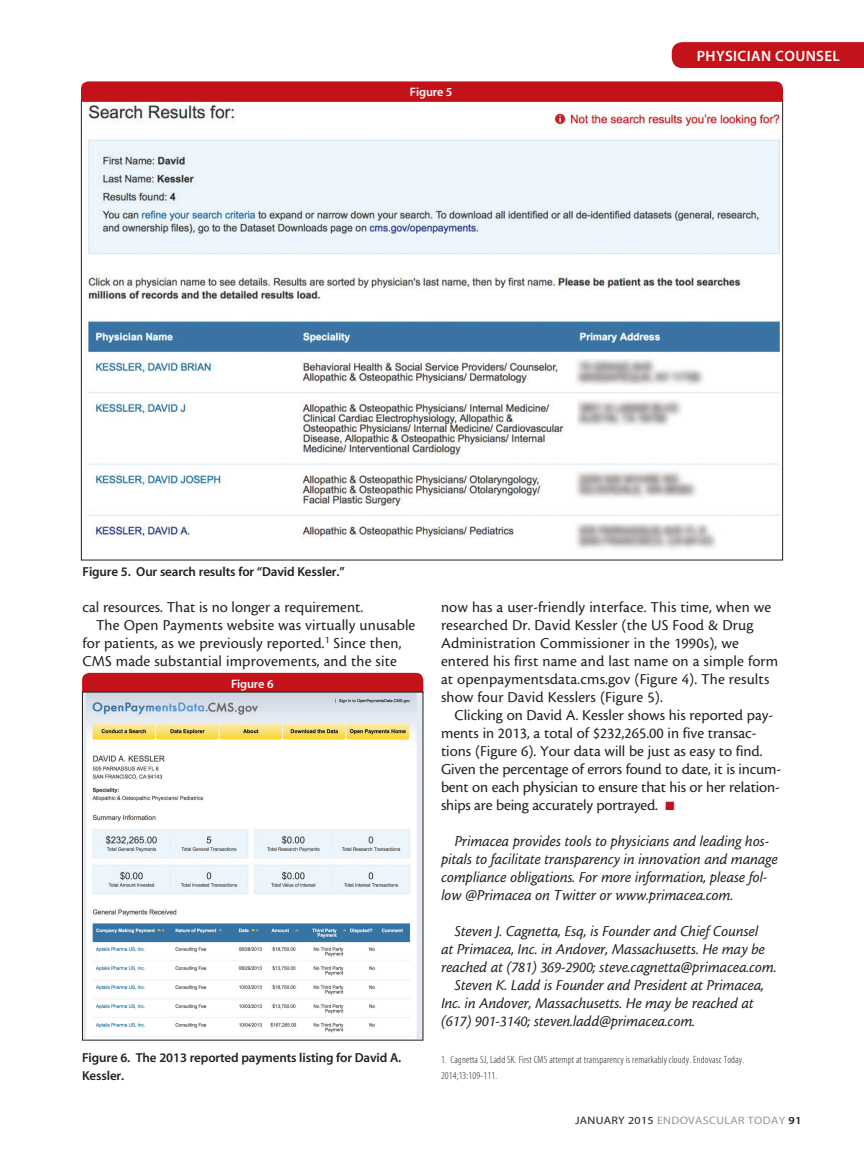
<style>
.page{position:relative;width:864px;height:1161px;background:#fff}
.page>*{position:absolute;margin:0;border:0;box-sizing:border-box;transform-origin:0 0}
.body{font:15.75px/18px "Cronos MM It 408 10";letter-spacing:-.005em;color:#231f20}
.body-2{font:15.75px/18px "Cronos MM 408 10";letter-spacing:.01em;color:#231f20}
.body-3{font:15.75px/18px "Cronos MM 408 10";letter-spacing:-.01em;color:#231f20}
.t1{font:15px "Myriad MM 565 600";letter-spacing:.025em;color:#fff}
.t2{font:13.05px/18px "Myriad MM 565 600";letter-spacing:-.01em;color:#231f20}
.dept_caption{font:12.3px "Myriad MM 565 600";letter-spacing:-.01em;color:#fff}
.t3{font:10.8px "Myriad MM 400 600";letter-spacing:.025em;color:#939598;scale:1.11 1}
.FOOTNOTES{font:10.5px/16.5px "Myriad MM 215 300";letter-spacing:.015em;color:#231f20}
.s1{color:#c4121a}
.s2{color:#231f20}
.s3{font-family:"Myriad MM 565 600";color:#231f20}
</style>
<div class="page">
<div style="left:672px;top:42px;width:192px;height:26px;background:#c4121a"></div>
<img style="left:87px;top:105px;width:694px;height:444px">
<svg style="left:81px;top:81px;width:702px;height:21px;background:#c5181f"></svg>
<div style="left:82px;top:673px;width:341px;height:19px;background:#c4121a"></div>
<img style="left:84px;top:694px;width:337px;height:344px">
<p class="dept_caption" style="left:410px;top:86px;width:44px">Figure 5</p>
<p class="t2" style="left:82px;top:563px;width:264px">Figure 5. Our search results for “David Kessler.”</p>
<p class="t1" style="left:697px;top:48px;width:145px">PHYSICIAN COUNSEL</p>
<p class="body-2" style="left:82px;top:598px;width:282px">cal resources. That is no longer a requirement.</p>
<p class="body-2" style="left:82px;top:616px;width:334px;text-indent:14px">The Open Payments website was virtually unusable for patients, as we previously reported.<sup>1</sup> Since then,<br>CMS made substantial improvements, and the site</p>
<p class="dept_caption" style="left:231px;top:678px;width:44px">Figure 6</p>
<p class="t2" style="left:82px;top:1049px;width:321px">Figure 6. The 2013 reported payments listing for David A.<br>Kessler.</p>
<p class="body-2" style="left:441px;top:598px;width:339px">now has a user-friendly interface. This time, when we researched Dr. David Kessler (the US Food &amp; Drug Administration Commissioner in the 1990s), we entered his first name and last name on a simple form at openpaymentsdata.cms.gov (Figure 4). The results show four David Kesslers (Figure 5).</p>
<p class="body-3" style="left:441px;top:706px;width:342px;text-indent:14px">Clicking on David A. Kessler shows his reported pay&shy;ments in 2013, a total of $232,265.00 in five transac&shy;tions (Figure 6). Your data will be just as easy to find.<br>Given the percentage of errors found to date, it is incum&shy;bent on each physician to ensure that his or her relation&shy;ships are being accurately portrayed. <span class="s1">■</span></p>
<p class="body" style="left:441px;top:832px;width:338px;text-indent:14px">Primacea provides tools to physicians and leading hos&shy;pitals to facilitate transparency in innovation and manage compliance obligations. For more information, please fol&shy;low @Primacea on Twitter or www.primacea.com.</p>
<p class="body" style="left:441px;top:922px;width:337px;text-indent:14px">Steven J. Cagnetta, Esq, is Founder and Chief Counsel<br>at Primacea, Inc. in Andover, Massachusetts. He may be reached at (781) 369-2900; steve.cagnetta@primacea.com.</p>
<p class="body" style="left:441px;top:976px;width:324px;text-indent:14px">Steven K. Ladd is Founder and President at Primacea,<br>Inc. in Andover, Massachusetts. He may be reached at (617) 901-3140; steven.ladd@primacea.com.</p>
<p class="FOOTNOTES" style="left:441px;top:1052px;width:305px">1. Cagnetta SJ, Ladd SK. First CMS attempt at transparency is remarkably cloudy. Endovasc Today.<br>2014;13:109-111.</p>
<p class="t3" style="left:575px;top:1115px;width:206px"><span class="s2">JANUARY 2015</span> ENDOVASCULAR TODAY <span class="s3">91</span></p>
</div>
